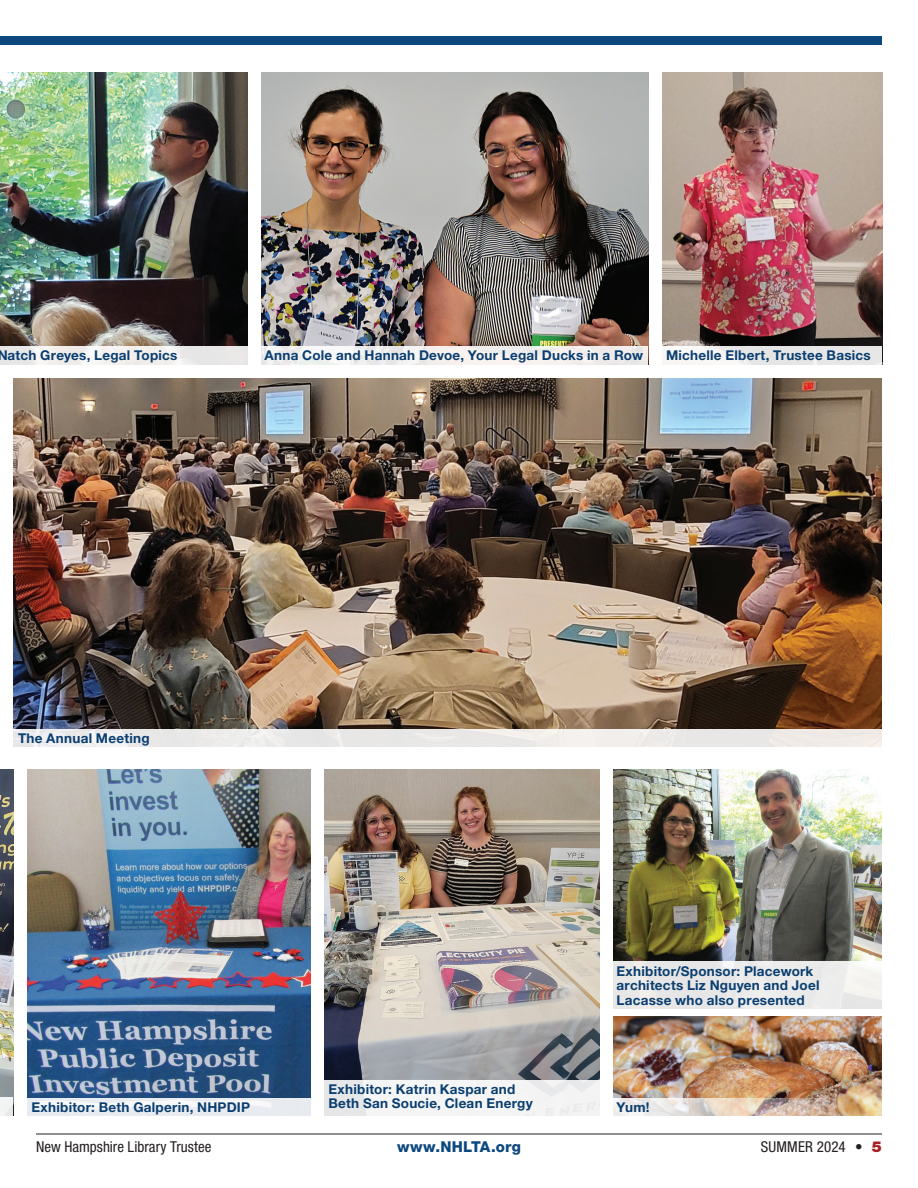
<style>
.page{position:relative;width:918px;height:1188px;background:#fff}
.page>*{position:absolute;margin:0;border:0;box-sizing:border-box;transform-origin:0 0}
.t1{font:condensed 15px "Helvetica Neue LT Std";letter-spacing:.005em;color:#231f20}
.t2{font:800 15px "Helvetica Neue LT Std";letter-spacing:.02em;color:#0c487e}
.t3{font:700 13.5px/14.2px "Helvetica Neue LT Std";letter-spacing:.02em;color:#0a3e70}
.s1{font-weight:800;font-stretch:normal}
.s2{font-weight:900;font-stretch:normal;color:#a62023}
</style>
<div class="page">
<hr style="left:36px;top:1134px;width:846px;height:1px;background:#231f20">
<div style="left:0;top:36px;width:882px;height:9px;background:#0c487e"></div>
<img style="left:662px;top:72px;width:221px;height:292px">
<img style="left:0;top:72px;width:248px;height:274px">
<img style="left:261px;top:72px;width:388px;height:292px">
<img style="left:324px;top:770px;width:276px;height:310px">
<img style="left:0;top:770px;width:14px;height:327px">
<img style="left:27px;top:770px;width:283px;height:328px">
<img style="left:613px;top:770px;width:269px;height:192px">
<img style="left:14px;top:378px;width:868px;height:351px">
<img style="left:613px;top:1017px;width:269px;height:99px">
<div style="left:14px;top:729px;width:868px;height:19px;background:#ebe9e8"></div>
<svg style="left:0;top:1097px;width:14px;height:19px"></svg>
<div style="left:324px;top:1080px;width:284px;height:36px;background:linear-gradient(to right,#eeeff0,#f6f6f6)"></div>
<div style="left:27px;top:1098px;width:283px;height:18px;background:linear-gradient(to right,#eef1f5,#ebeef2)"></div>
<div style="left:612px;top:962px;width:270px;height:47px;background:#eaeae9"></div>
<svg style="left:613px;top:1098px;width:238px;height:18px;background:#dbcbbf"></svg>
<div style="left:0;top:346px;width:248px;height:18px;background:linear-gradient(to right,#f1f0ee,#ecebea)"></div>
<div style="left:260px;top:346px;width:388px;height:18px;background:linear-gradient(to right,#f1f2f2,#f3edeb)"></div>
<div style="left:662px;top:346px;width:220px;height:18px;background:linear-gradient(to right,#f8f7f5,#e1e1e2)"></div>
<p class="t3" style="left:-3px;top:348px;width:182px">Natch Greyes, Legal Topics</p>
<p class="t3" style="left:265px;top:348px;width:380px">Anna Cole and Hannah Devoe, Your Legal Ducks in a Row</p>
<p class="t3" style="left:666px;top:348px;width:206px">Michelle Elbert, Trustee Basics</p>
<p class="t3" style="left:18px;top:731px;width:133px">The Annual Meeting</p>
<p class="t3" style="left:328px;top:1082px;width:188px">Exhibitor: Katrin Kaspar and</p>
<p class="t3" style="left:32px;top:1100px;width:220px">Exhibitor: Beth Galperin, NHPDIP</p>
<p class="t3" style="left:328px;top:1096px;width:206px">Beth San Soucie, Clean Energy</p>
<p class="t3" style="left:616px;top:964px;width:205px">Exhibitor/Sponsor: Placework architects Liz Nguyen and Joel<br>Lacasse who also presented</p>
<p class="t3" style="left:616px;top:1100px;width:35px">Yum!</p>
<p class="t1" style="left:36px;top:1138px;width:177px">New Hampshire Library Trustee</p>
<p class="t2" style="left:397px;top:1138px;width:125px">www.NHLTA.org</p>
<p class="t1" style="left:761px;top:1138px;width:123px">SUMMER 2024 <span class="s1">•</span> <span class="s2">5</span></p>
</div>
